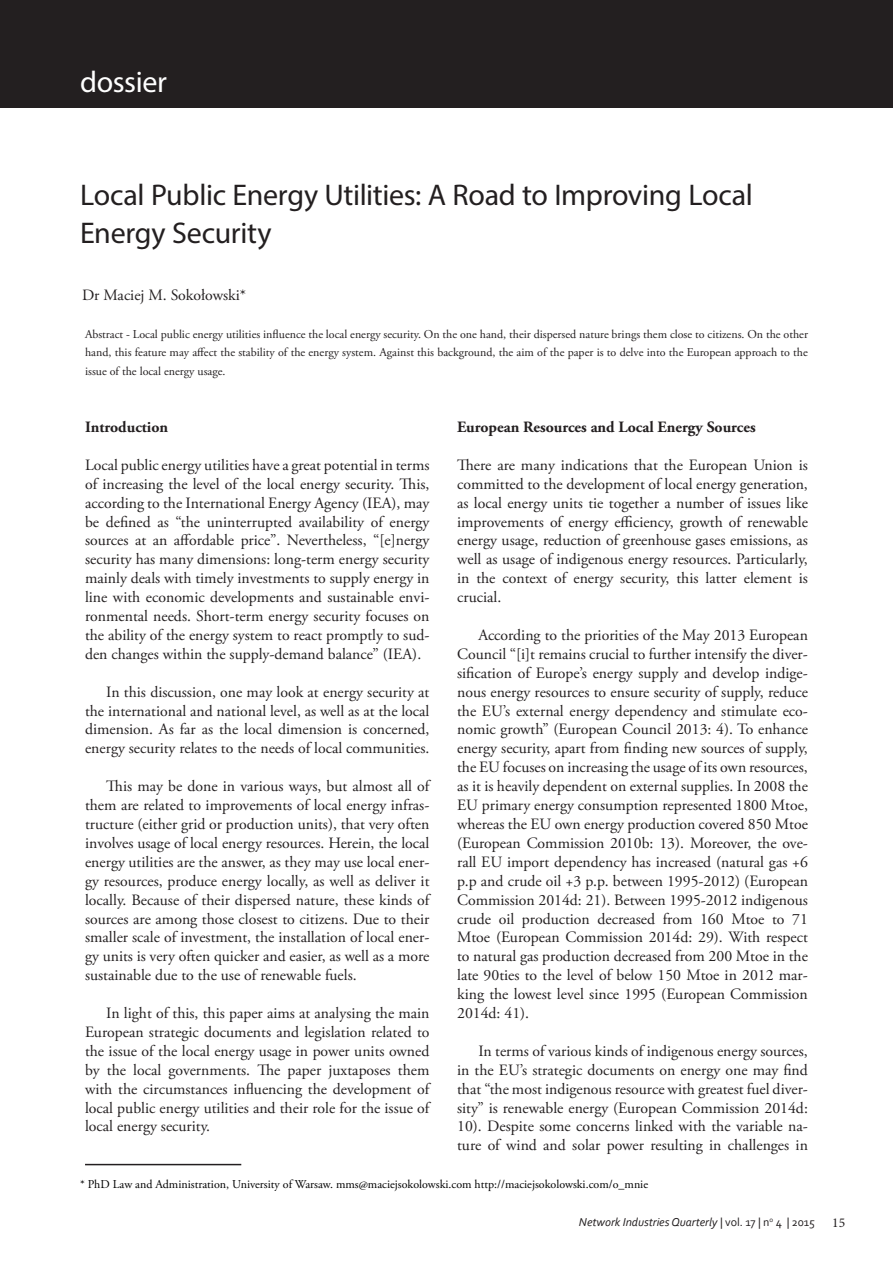
<style>
.page{position:relative;width:893px;height:1263px;background:#fff}
.page>*{position:absolute;margin:0;border:0;box-sizing:border-box;transform-origin:0 0}
.titre2{font:30px/37.8px "Myriad Pro";letter-spacing:-.01em;color:#231f20}
.titre{font:30px "Myriad Pro";letter-spacing:-.01em;color:#fff}
.texte{font:15.75px/18.9px "Adobe Garamond Pro";color:#231f20;text-align:justify}
.texte-2{font:700 15.75px "Adobe Garamond Pro";color:#231f20}
.t1{font:13.5px "Minion Pro";color:#231f20}
.texte-3{font:12px/18.9px "Adobe Garamond Pro";color:#231f20;text-align:justify}
.texte_small{font:12px "Adobe Garamond Pro";color:#000}
.running_head_right{font:italic 12px "Corbel";color:#231f20}
.bas_de_page{font:12px "Adobe Garamond Pro";letter-spacing:-.005em;color:#231f20}
.bas_de_page-2{font:italic 12px "Adobe Garamond Pro";color:#231f20}
.bas_de_page-3{font:700 12px "Adobe Garamond Pro";color:#231f20}
.s1{font-style:italic}
.s2{font-style:normal}
</style>
<div class="page">
<div style="left:0;top:0;width:893px;height:107px;background:#231f20"></div>
<hr style="left:85px;top:1164px;width:156px;height:1px;background:#231f20">
<p class="titre" style="left:80px;top:63px;width:88px">dossier</p>
<p class="titre2" style="left:80px;top:176px;width:674px">Local Public Energy Utilities: A Road to Improving Local<br>Energy Security</p>
<p class="texte" style="left:82px;top:286px;width:165px">Dr Maciej M. Sokołowski*</p>
<p class="texte-3" style="left:85px;top:325px;width:724px">Abstract - Local public energy utilities influence the local energy security. On the one hand, their dispersed nature brings them close to citizens. On the other hand, this feature may affect the stability of the energy system. Against this background, the aim of the paper is to delve into the European approach to the issue of the local energy usage.</p>
<p class="texte-2" style="left:85px;top:418px;width:85px">Introduction</p>
<p class="texte" style="left:85px;top:456px;width:346px">Local public energy utilities have a great potential in terms of increasing the level of the local energy security. This, according to the International Energy Agency (IEA), may be defined as “the uninterrupted availability of energy sources at an affordable price”. Nevertheless, “[e]nergy security has many dimensions: long-term energy security mainly deals with timely investments to supply energy in line with economic developments and sustainable envi&shy;ronmental needs. Short-term energy security focuses on the ability of the energy system to react promptly to sud&shy;den changes within the supply-demand balance” (IEA).</p>
<p class="texte" style="left:85px;top:683px;width:346px;text-indent:21px">In this discussion, one may look at energy security at the international and national level, as well as at the local dimension. As far as the local dimension is concerned, energy security relates to the needs of local communities.</p>
<p class="texte" style="left:85px;top:777px;width:346px;text-indent:21px">This may be done in various ways, but almost all of them are related to improvements of local energy infras&shy;tructure (either grid or production units), that very often involves usage of local energy resources. Herein, the local energy utilities are the answer, as they may use local ener&shy;gy resources, produce energy locally, as well as deliver it locally. Because of their dispersed nature, these kinds of sources are among those closest to citizens. Due to their smaller scale of investment, the installation of local ener&shy;gy units is very often quicker and easier, as well as a more sustainable due to the use of renewable fuels.</p>
<p class="texte" style="left:85px;top:1004px;width:346px;text-indent:21px">In light of this, this paper aims at analysing the main European strategic documents and legislation related to the issue of the local energy usage in power units owned by the local governments. The paper juxtaposes them with the circumstances influencing the development of local public energy utilities and their role for the issue of local energy security.</p>
<p class="texte-2" style="left:457px;top:418px;width:300px">European Resources and Local Energy Sources</p>
<p class="texte" style="left:457px;top:456px;width:352px">There are many indications that the European Union is committed to the development of local energy generation, as local energy units tie together a number of issues like improvements of energy efficiency, growth of renewable energy usage, reduction of greenhouse gases emissions, as well as usage of indigenous energy resources. Particularly, in the context of energy security, this latter element is crucial.</p>
<p class="texte" style="left:457px;top:626px;width:352px;text-indent:21px">According to the priorities of the May 2013 European Council “[i]t remains crucial to further intensify the diver&shy;sification of Europe’s energy supply and develop indige&shy;nous energy resources to ensure security of supply, reduce the EU’s external energy dependency and stimulate eco&shy;nomic growth” (European Council 2013: 4). To enhance energy security, apart from finding new sources of supply, the EU focuses on increasing the usage of its own resources, as it is heavily dependent on external supplies. In 2008 the EU primary energy consumption represented 1800 Mtoe, whereas the EU own energy production covered 850 Mtoe (European Commission 2010b: 13). Moreover, the ove&shy;rall EU import dependency has increased (natural gas +6 p.p and crude oil +3 p.p. between 1995-2012) (European Commission 2014d: 21). Between 1995-2012 indigenous crude oil production decreased from 160 Mtoe to 71<br>Mtoe (European Commission 2014d: 29). With respect to natural gas production decreased from 200 Mtoe in the late 90ties to the level of below 150 Mtoe in 2012 mar&shy;king the lowest level since 1995 (European Commission 2014d: 41).</p>
<p class="texte" style="left:457px;top:1042px;width:352px;text-indent:21px">In terms of various kinds of indigenous energy sources, in the EU’s strategic documents on energy one may find that “the most indigenous resource with greatest fuel diver&shy;sity” is renewable energy (European Commission 2014d:<br>10). Despite some concerns linked with the variable na&shy;ture of wind and solar power resulting in challenges in</p>
<p class="texte_small" style="left:80px;top:1177px;width:570px">* PhD Law and Administration, University of Warsaw. mms@maciejsokolowski.com http://maciejsokolowski.com/o_mnie</p>
<p class="bas_de_page-2" style="left:581px;top:1215px;width:18px">Net</p>
<p class="bas_de_page" style="left:647px;top:1215px;width:165px"><span class="s1">tri s newsle ter</span> | vol. 13 °3 | 2014</p>
<p class="bas_de_page-3" style="left:835px;top:1215px;width:14px">15</p>
<p class="running_head_right" style="left:579px;top:1214px;width:238px">Network Industries Quarterly <span class="s2">| vol. 17 | n</span><sup>o</sup> <span class="s2">4 | 2015</span></p>
<p class="t1" style="left:832px;top:1213px;width:14px">15</p>
</div>
